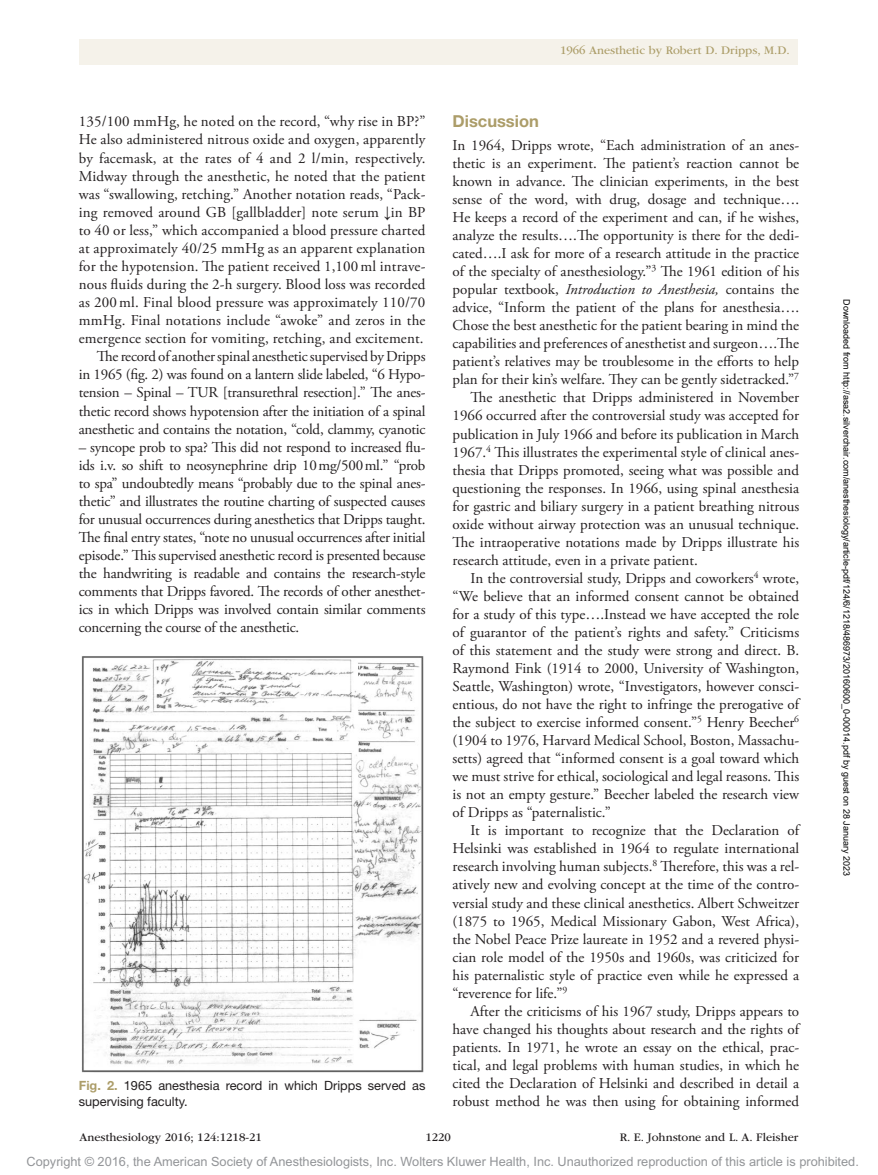
<style>
.page{position:relative;width:878px;height:1175px;background:#fff}
.page>*{position:absolute;margin:0;border:0;box-sizing:border-box;transform-origin:0 0}
.t1{font:700 16.5px "Helvetica Neue LT Std";color:#ac9d69}
.t2{font:15px/18px "Adobe Garamond Pro";color:#231f20;text-align:right}
.t3{font:12.75px "Arial MT Std";color:#939598}
.t4{font:12.75px/15.8px "Helvetica Neue LT Std";color:#231f20}
.t5{font:12px "ITC Garamond Std";color:#231f20}
.t6{font:12px "ITC Garamond Std";color:#ac9d69}
.t7{font:9px "Arial";color:#000}
.s1{font-family:"Gandhari Unicode"}
.s2{font-weight:700;color:#ac9d69}
.s3{font-style:italic}
</style>
<div class="page">
<div style="left:79px;top:39px;width:718px;height:25px;background:#f5f2ea"></div>
<img style="left:81px;top:656px;width:342px;height:416px">
<p class="t2" style="left:79px;top:113px;width:348px">135/100 mmHg, he noted on the record, “why rise in BP?” He also administered nitrous oxide and oxygen, apparently by facemask, at the rates of 4 and 2 l/min, respectively.<br>Midway through the anesthetic, he noted that the patient was “swallowing, retching.” Another notation reads, “Pack&shy;ing removed around GB [gallbladder] note serum <span class="s1">↓</span>in BP to 40 or less,” which accompanied a blood pressure charted at approximately 40/25 mmHg as an apparent explanation for the hypotension. The patient received 1,100ml intrave&shy;nous fluids during the 2-h surgery. Blood loss was recorded as 200ml. Final blood pressure was approximately 110/70 mmHg. Final notations include “awoke” and zeros in the emergence section for vomiting, retching, and excitement.<br>The record of another spinal anesthetic supervised by Dripps<br>in 1965 (fig. 2) was found on a lantern slide labeled, “6 Hypo&shy;tension – Spinal – TUR [transurethral resection].” The anes&shy;thetic record shows hypotension after the initiation of a spinal anesthetic and contains the notation, “cold, clammy, cyanotic</p>
<p class="t2" style="left:79px;top:438px;width:348px;text-align:justify">– syncope prob to spa? This did not respond to increased flu&shy;ids i.v. so shift to neosynephrine drip 10mg/500ml.” “prob to spa” undoubtedly means “probably due to the spinal anes&shy;thetic” and illustrates the routine charting of suspected causes for unusual occurrences during anesthetics that Dripps taught.<br>The final entry states, “note no unusual occurrences after initial episode.” This supervised anesthetic record is presented because the handwriting is readable and contains the research-style comments that Dripps favored. The records of other anesthet&shy;ics in which Dripps was involved contain similar comments concerning the course of the anesthetic.</p>
<p class="t4" style="left:79px;top:1077px;width:348px"><span class="s2">Fig. 2.</span> 1965 anesthesia record in which Dripps served as supervising faculty.</p>
<p class="t6" style="left:560px;top:44px;width:231px">1966 Anesthetic by Robert D. Dripps, M.D.</p>
<p class="t1" style="left:452px;top:111px;width:88px">Discussion</p>
<p class="t2" style="left:452px;top:137px;width:348px">In 1964, Dripps wrote, “Each administration of an anes-</p>
<p class="t2" style="left:452px;top:155px;width:348px">thetic is an experiment. The patient’s reaction cannot be</p>
<p class="t2" style="left:452px;top:173px;width:348px">known in advance. The clinician experiments, in the best</p>
<p class="t2" style="left:452px;top:191px;width:348px">sense of the word, with drug, dosage and technique….</p>
<p class="t2" style="left:452px;top:209px;width:348px">He keeps a record of the experiment and can, if he wishes,</p>
<p class="t2" style="left:452px;top:227px;width:348px">analyze the results….The opportunity is there for the dedi-</p>
<p class="t2" style="left:452px;top:245px;width:348px">cated….I ask for more of a research attitude in the practice</p>
<p class="t2" style="left:452px;top:263px;width:348px">of the specialty of anesthesiology.”<sup>3</sup> The 1961 edition of his</p>
<p class="t2" style="left:452px;top:281px;width:348px">popular textbook, <span class="s3">Introduction to Anesthesia,</span> contains the</p>
<p class="t2" style="left:452px;top:299px;width:348px">advice, “Inform the patient of the plans for anesthesia….</p>
<p class="t2" style="left:452px;top:317px;width:348px">Chose the best anesthetic for the patient bearing in mind the</p>
<p class="t2" style="left:452px;top:335px;width:348px">capabilities and preferences of anesthetist and surgeon….The</p>
<p class="t2" style="left:452px;top:353px;width:348px">patient’s relatives may be troublesome in the efforts to help</p>
<p class="t2" style="left:452px;top:371px;width:348px">plan for their kin’s welfare. They can be gently sidetracked.”<sup>7</sup></p>
<p class="t2" style="left:470px;top:389px;width:330px">The anesthetic that Dripps administered in November</p>
<p class="t2" style="left:452px;top:407px;width:348px">1966 occurred after the controversial study was accepted for</p>
<p class="t2" style="left:452px;top:425px;width:348px">publication in July 1966 and before its publication in March</p>
<p class="t2" style="left:452px;top:443px;width:348px">1967.<sup>4</sup> This illustrates the experimental style of clinical anes-</p>
<p class="t2" style="left:452px;top:461px;width:348px">thesia that Dripps promoted, seeing what was possible and</p>
<p class="t2" style="left:452px;top:479px;width:348px">questioning the responses. In 1966, using spinal anesthesia</p>
<p class="t2" style="left:452px;top:497px;width:348px">for gastric and biliary surgery in a patient breathing nitrous</p>
<p class="t2" style="left:452px;top:515px;width:348px">oxide without airway protection was an unusual technique.</p>
<p class="t2" style="left:452px;top:533px;width:348px">The intraoperative notations made by Dripps illustrate his</p>
<p class="t2" style="left:452px;top:551px;width:247px">research attitude, even in a private patient.</p>
<p class="t2" style="left:470px;top:569px;width:330px">In the controversial study, Dripps and coworkers<sup>4</sup> wrote,</p>
<p class="t2" style="left:452px;top:587px;width:348px">“We believe that an informed consent cannot be obtained</p>
<p class="t2" style="left:452px;top:605px;width:348px">for a study of this type….Instead we have accepted the role</p>
<p class="t2" style="left:452px;top:623px;width:348px">of guarantor of the patient’s rights and safety.” Criticisms</p>
<p class="t2" style="left:452px;top:641px;width:348px">of this statement and the study were strong and direct. B.</p>
<p class="t2" style="left:452px;top:660px;width:348px">Raymond Fink (1914 to 2000, University of Washington,</p>
<p class="t2" style="left:452px;top:678px;width:348px">Seattle, Washington) wrote, “Investigators, however consci-</p>
<p class="t2" style="left:452px;top:696px;width:348px">entious, do not have the right to infringe the prerogative of</p>
<p class="t2" style="left:452px;top:714px;width:348px">the subject to exercise informed consent.”<sup>5</sup> Henry Beecher<sup>6</sup></p>
<p class="t2" style="left:452px;top:732px;width:348px">(1904 to 1976, Harvard Medical School, Boston, Massachu-</p>
<p class="t2" style="left:452px;top:750px;width:348px">setts) agreed that “informed consent is a goal toward which</p>
<p class="t2" style="left:452px;top:768px;width:348px">we must strive for ethical, sociological and legal reasons. This</p>
<p class="t2" style="left:452px;top:786px;width:348px">is not an empty gesture.” Beecher labeled the research view</p>
<p class="t2" style="left:452px;top:804px;width:160px">of Dripps as “paternalistic.”</p>
<p class="t2" style="left:470px;top:822px;width:330px">It is important to recognize that the Declaration of</p>
<p class="t2" style="left:452px;top:840px;width:348px">Helsinki was established in 1964 to regulate international</p>
<p class="t2" style="left:452px;top:858px;width:348px">research involving human subjects.<sup>8</sup> Therefore, this was a rel-</p>
<p class="t2" style="left:452px;top:876px;width:348px">atively new and evolving concept at the time of the contro-</p>
<p class="t2" style="left:452px;top:894px;width:348px">versial study and these clinical anesthetics. Albert Schweitzer</p>
<p class="t2" style="left:452px;top:912px;width:348px">(1875 to 1965, Medical Missionary Gabon, West Africa),</p>
<p class="t2" style="left:452px;top:930px;width:348px">the Nobel Peace Prize laureate in 1952 and a revered physi-</p>
<p class="t2" style="left:452px;top:948px;width:348px">cian role model of the 1950s and 1960s, was criticized for</p>
<p class="t2" style="left:452px;top:966px;width:348px">his paternalistic style of practice even while he expressed a</p>
<p class="t2" style="left:452px;top:984px;width:116px">“reverence for life.”<sup>9</sup></p>
<p class="t2" style="left:470px;top:1002px;width:330px">After the criticisms of his 1967 study, Dripps appears to</p>
<p class="t2" style="left:452px;top:1020px;width:348px">have changed his thoughts about research and the rights of</p>
<p class="t2" style="left:452px;top:1038px;width:348px">patients. In 1971, he wrote an essay on the ethical, prac-</p>
<p class="t2" style="left:452px;top:1056px;width:348px">tical, and legal problems with human studies, in which he</p>
<p class="t2" style="left:452px;top:1074px;width:348px">cited the Declaration of Helsinki and described in detail a</p>
<p class="t2" style="left:452px;top:1092px;width:348px">robust method he was then using for obtaining informed</p>
<p class="t5" style="left:80px;top:1130px;width:184px">Anesthesiology 2016; 124:1218-21</p>
<p class="t5" style="left:425px;top:1130px;width:27px">1220</p>
<p class="t5" style="left:619px;top:1130px;width:180px">R. E. Johnstone and L. A. Fleisher</p>
<p class="t7" style="left:850px;top:299px;width:578px;rotate:90deg">Downloaded from http://asa2.silverchair.com/anesthesiology/article-pdf/124/6/1218/486973/20160600_0-00014.pdf by guest on 28 January 2023</p>
<p class="t3" style="left:27px;top:1154px;width:833px">Copyright © 2016, the American Society of Anesthesiologists, Inc. Wolters Kluwer Health, Inc. Unauthorized reproduction of this article is prohibited.</p>
</div>
